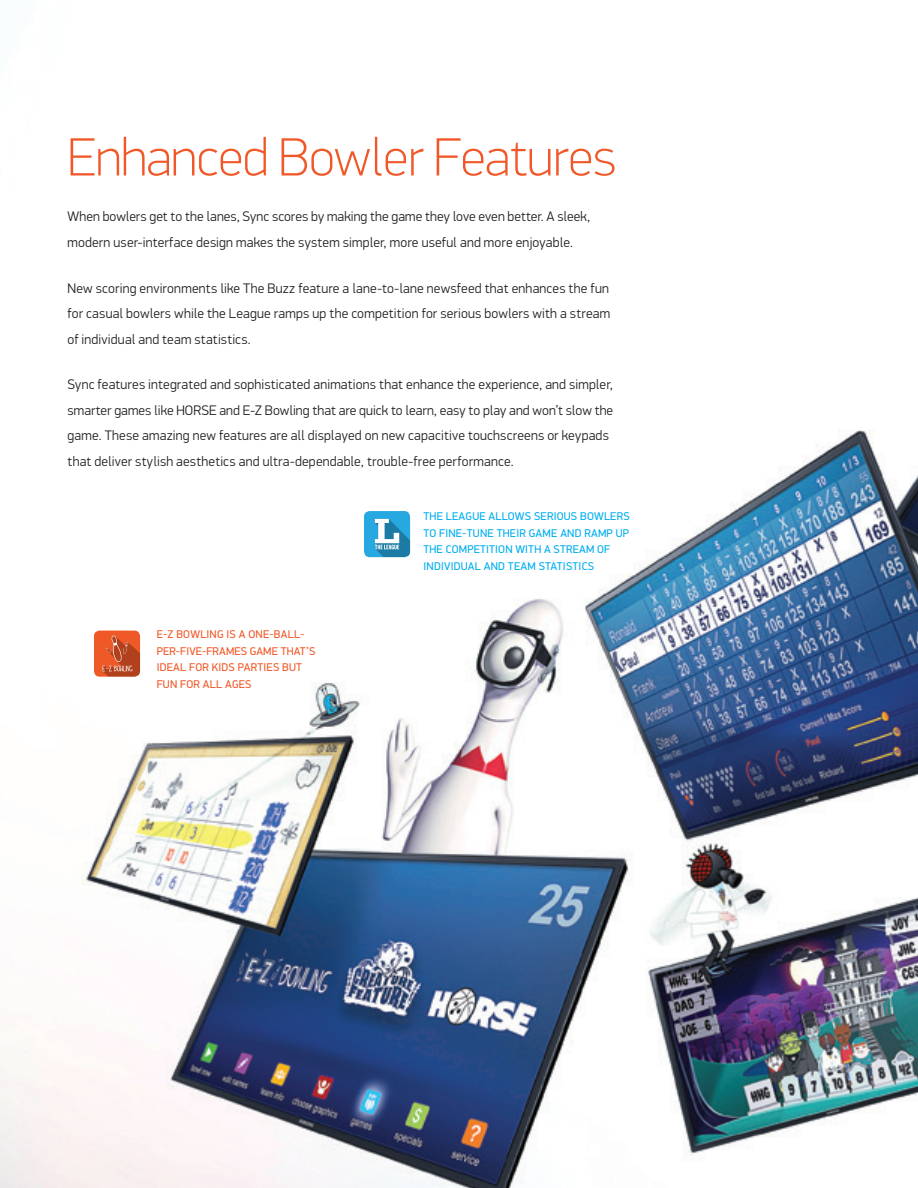
<style>
.page{position:relative;width:918px;height:1188px;background:#fff}
.page>*{position:absolute;margin:0;border:0;box-sizing:border-box;transform-origin:0 0}
.Heading{font:100 54px "PF Din Display Pro";letter-spacing:-.01em;color:#f05829}
.Body_text{font:300 13.8px/25.5px "PF Din Display Pro";letter-spacing:.01em;color:#231f20}
.t1{font:11.25px/16.5px "PF Din Display Pro";letter-spacing:.02em;color:#00aeef}
.Call_outs{font:11.25px/16.5px "PF Din Display Pro";letter-spacing:.02em;color:#f15929}
</style>
<div class="page">
<img style="left:0;top:429px;width:918px;height:759px">
<div style="left:94px;top:631px;width:46px;height:46px;background:#ef5928;border-radius:6px"></div>
<svg style="left:103px;top:635px;width:37px;height:42px"></svg>
<div style="left:364px;top:511px;width:46px;height:46px;background:#27a8e0;border-radius:6px"></div>
<svg style="left:375px;top:519px;width:35px;height:38px"></svg>
<p class="Heading" style="left:68px;top:126px;width:550px">Enhanced Bowler Features</p>
<p class="Body_text" style="left:68px;top:204px;width:524px">When bowlers get to the lanes, Sync scores by making the game they love even better. A sleek, modern user-interface design makes the system simpler, more useful and more enjoyable.</p>
<p class="Body_text" style="left:68px;top:275px;width:544px;text-align:justify">New scoring environments like The Buzz feature a lane-to-lane newsfeed that enhances the fun for casual bowlers while the League ramps up the competition for serious bowlers with a stream of individual and team statistics.</p>
<p class="Body_text" style="left:68px;top:372px;width:547px">Sync features integrated and sophisticated animations that enhance the experience, and simpler, smarter games like HORSE and E-Z Bowling that are quick to learn, easy to play and won’t slow the game. These amazing new features are all displayed on new capacitive touchscreens or keypads that deliver stylish aesthetics and ultra-dependable, trouble-free performance.</p>
<p class="Call_outs" style="left:157px;top:626px;width:160px">E-Z BOWLING IS A ONE-BALL-<br>PER-FIVE-FRAMES GAME THAT’S<br>IDEAL FOR KIDS PARTIES BUT<br>FUN FOR ALL AGES</p>
<p class="t1" style="left:423px;top:508px;width:208px">THE LEAGUE ALLOWS SERIOUS BOWLERS TO FINE-TUNE THEIR GAME AND RAMP UP THE COMPETITION WITH A STREAM OF INDIVIDUAL AND TEAM STATISTICS</p>
</div>
